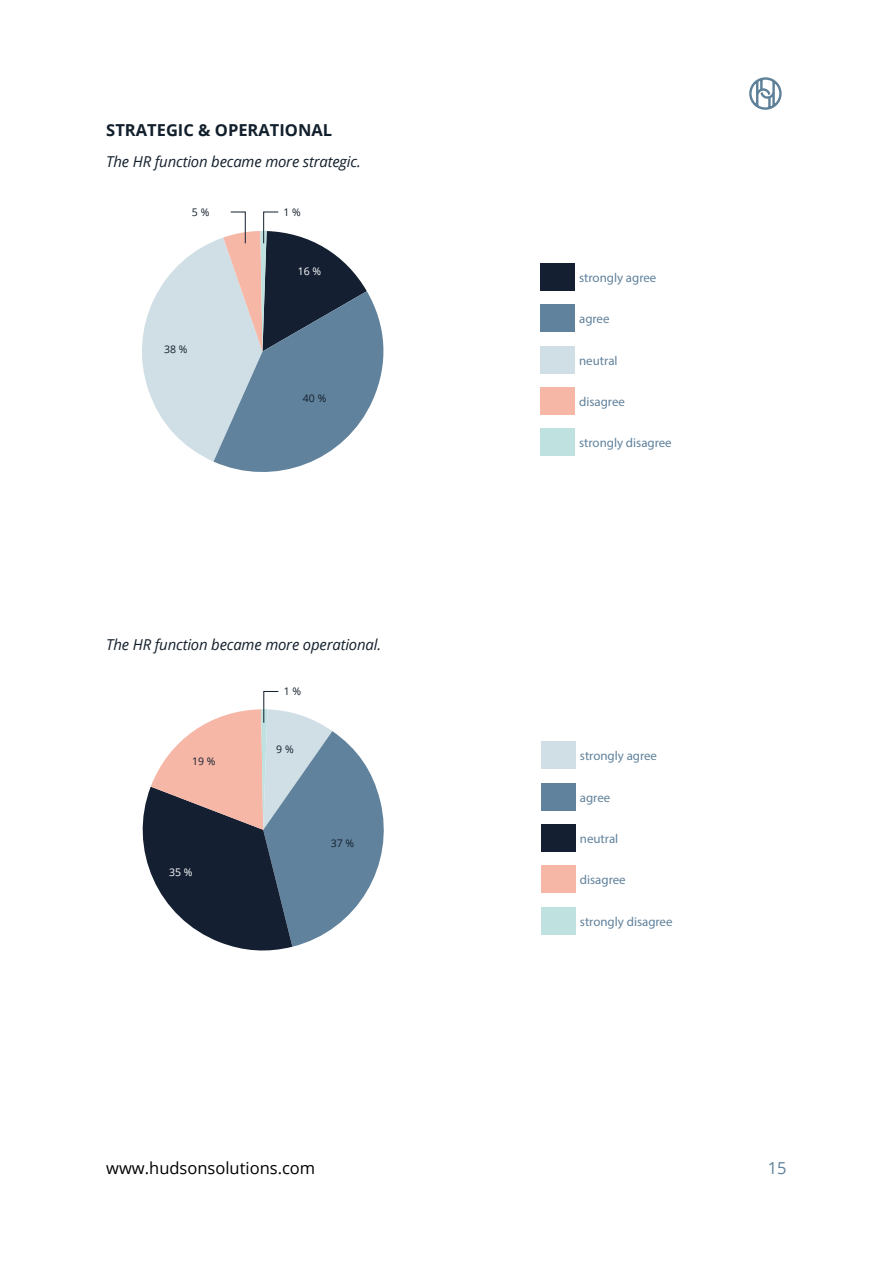
<style>
.page{position:relative;width:893px;height:1263px;background:#fff}
.page>*{position:absolute;margin:0;border:0;box-sizing:border-box;transform-origin:0 0}
.t1{font:16.5px "Open Sans";color:#000}
.t2{font:700 16.5px "Open Sans";color:#121f2c}
.t3{font:16.5px "Open Sans";color:#5e8199}
.t4{font:italic 15px "Open Sans";letter-spacing:-.01em;color:#121f2c}
.t5{font:12.9px "Myriad Pro";color:#61829c}
.t6{font:10.5px "Open Sans";color:#121f2c}
.t7{font:10.5px "Open Sans";color:#fff}
</style>
<div class="page">
<div style="left:540px;top:263px;width:35px;height:28px;background:#142032"></div>
<div style="left:540px;top:305px;width:35px;height:27px;background:#61829c"></div>
<div style="left:540px;top:346px;width:35px;height:27px;background:#d0dfe6"></div>
<div style="left:540px;top:387px;width:35px;height:28px;background:#f7b7a7"></div>
<div style="left:540px;top:429px;width:35px;height:27px;background:#bfe1e0"></div>
<div style="left:541px;top:742px;width:35px;height:27px;background:#d0dfe6"></div>
<div style="left:541px;top:783px;width:35px;height:27px;background:#61829c"></div>
<div style="left:541px;top:824px;width:35px;height:28px;background:#142032"></div>
<div style="left:541px;top:865px;width:35px;height:28px;background:#f7b7a7"></div>
<div style="left:541px;top:907px;width:35px;height:27px;background:#bfe1e0"></div>
<svg style="left:142px;top:212px;width:242px;height:260px"></svg>
<svg style="left:142px;top:691px;width:242px;height:260px"></svg>
<svg style="left:749px;top:77px;width:33px;height:33px"></svg>
<p class="t2" style="left:106px;top:118px;width:227px">STRATEGIC &amp; OPERATIONAL</p>
<p class="t4" style="left:106px;top:151px;width:256px">The HR function became more strategic.</p>
<p class="t6" style="left:192px;top:205px;width:19px">5 %</p>
<p class="t6" style="left:284px;top:205px;width:19px">1 %</p>
<p class="t6" style="left:164px;top:342px;width:25px">38 %</p>
<p class="t7" style="left:298px;top:264px;width:25px">16 %</p>
<p class="t6" style="left:303px;top:391px;width:25px">40 %</p>
<p class="t4" style="left:106px;top:635px;width:276px">The HR function became more operational.</p>
<p class="t6" style="left:284px;top:684px;width:19px">1 %</p>
<p class="t6" style="left:192px;top:754px;width:25px">19 %</p>
<p class="t7" style="left:169px;top:864px;width:25px">35 %</p>
<p class="t6" style="left:276px;top:742px;width:19px">9 %</p>
<p class="t6" style="left:331px;top:836px;width:25px">37 %</p>
<p class="t5" style="left:579px;top:270px;width:79px">strongly agree</p>
<p class="t5" style="left:579px;top:311px;width:32px">agree</p>
<p class="t5" style="left:579px;top:352px;width:40px">neutral</p>
<p class="t5" style="left:579px;top:394px;width:47px">disagree</p>
<p class="t5" style="left:579px;top:435px;width:94px">strongly disagree</p>
<p class="t5" style="left:580px;top:748px;width:79px">strongly agree</p>
<p class="t5" style="left:580px;top:789px;width:32px">agree</p>
<p class="t5" style="left:580px;top:831px;width:40px">neutral</p>
<p class="t5" style="left:580px;top:872px;width:47px">disagree</p>
<p class="t5" style="left:580px;top:913px;width:94px">strongly disagree</p>
<p class="t1" style="left:106px;top:1156px;width:210px">www.hudsonsolutions.com</p>
<p class="t3" style="left:768px;top:1156px;width:20px">15</p>
</div>
